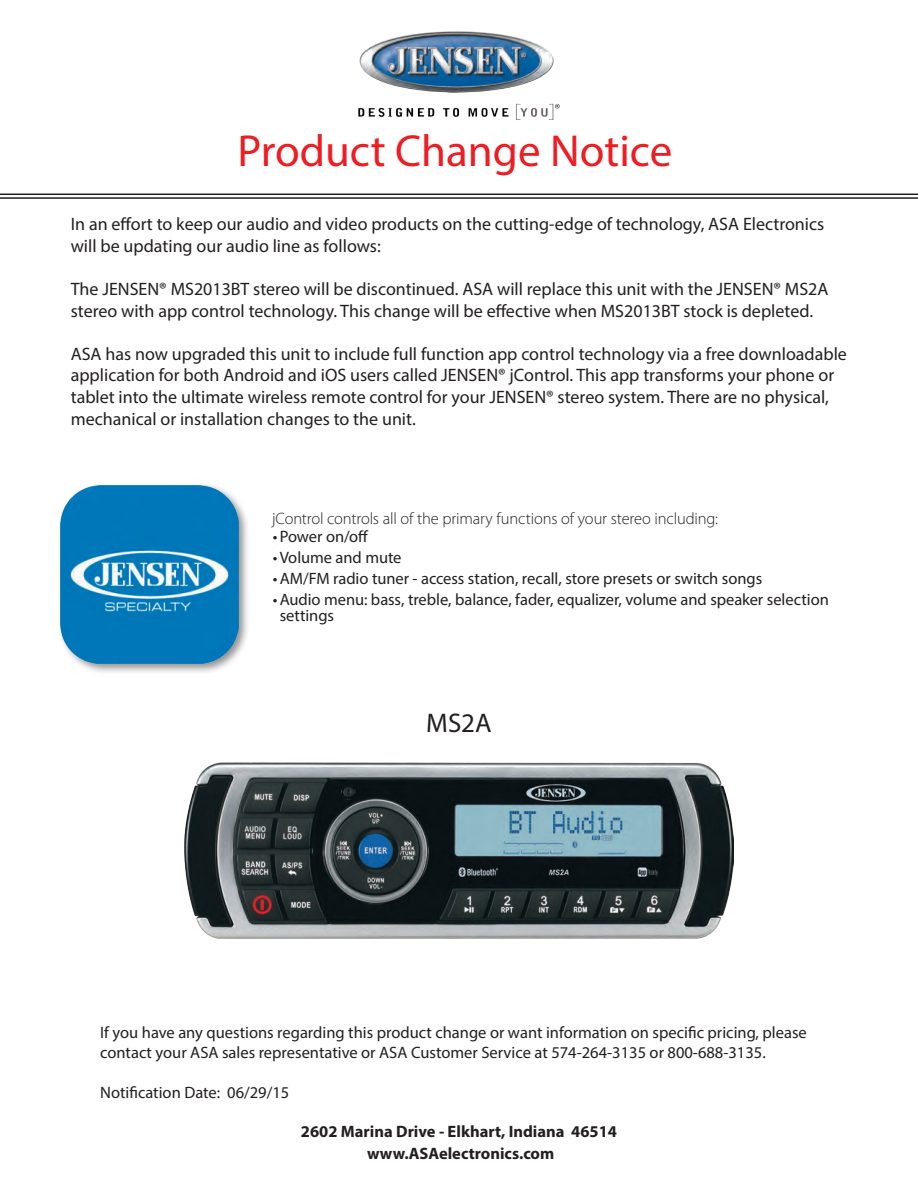
<style>
.page{position:relative;width:918px;height:1188px;background:#fff}
.page>*{position:absolute;margin:0;border:0;box-sizing:border-box;transform-origin:0 0}
.t1{font:45px "Myriad Pro";color:#ee1d23}
.t2{font:27px "Myriad Pro";color:#231f20}
.t3{font:18px/21.6px "Myriad Pro";color:#231f20}
.BULLETS{font:16.5px/19.8px "Myriad Pro";color:#231f20}
.PRODUCT_FEATURES_h{font:300 16.5px "Myriad Pro";letter-spacing:-.01em;color:#231f20}
.t4{font:700 16.5px "Myriad Pro";color:#231f20}
</style>
<div class="page">
<img style="left:358px;top:31px;width:202px;height:89px">
<hr style="left:0;top:194px;width:918px;height:1px;background:#231f20">
<hr style="left:0;top:197px;width:918px;height:2px;background:#231f20">
<div style="left:58px;top:483px;width:193px;height:192px;background:#231f20;opacity:.5"></div>
<img style="left:60px;top:485px;width:178px;height:178px">
<img style="left:184px;top:763px;width:550px;height:176px">
<p class="t1" style="left:238px;top:124px;width:436px">Product Change Notice</p>
<p class="t3" style="left:71px;top:213px;width:755px">In an effort to keep our audio and video products on the cutting-edge of technology, ASA Electronics will be updating our audio line as follows:</p>
<p class="t3" style="left:71px;top:278px;width:759px">The JENSEN® MS2013BT stereo will be discontinued. ASA will replace this unit with the JENSEN® MS2A stereo with app control technology. This change will be effective when MS2013BT stock is depleted.</p>
<p class="t3" style="left:71px;top:343px;width:778px">ASA has now upgraded this unit to include full function app control technology via a free downloadable application for both Android and iOS users called JENSEN® jControl. This app transforms your phone or tablet into the ultimate wireless remote control for your JENSEN® stereo system. There are no physical, mechanical or installation changes to the unit.</p>
<p class="PRODUCT_FEATURES_h" style="left:272px;top:509px;width:447px">jControl controls all of the primary functions of your stereo including:</p>
<p class="BULLETS" style="left:273px;top:526px;width:97px">•Power on/off</p>
<p class="BULLETS" style="left:273px;top:547px;width:130px">•Volume and mute</p>
<p class="BULLETS" style="left:273px;top:568px;width:491px">•AM/FM radio tuner - access station, recall, store presets or switch songs</p>
<p class="BULLETS" style="left:280px;top:591px;width:551px;line-height:16.5px;text-indent:-7px">•Audio menu: bass, treble, balance, fader, equalizer, volume and speaker selection settings</p>
<p class="t2" style="left:426px;top:707px;width:67px">MS2A</p>
<p class="BULLETS" style="left:100px;top:1023px;width:708px">If you have any questions regarding this product change or want information on specific pricing, please contact your ASA sales representative or ASA Customer Service at 574-264-3135 or 800-688-3135.</p>
<p class="BULLETS" style="left:100px;top:1082px;width:191px">Notification Date: 06/29/15</p>
<p class="t4" style="left:301px;top:1121px;width:318px">2602 Marina Drive - Elkhart, Indiana 46514</p>
<p class="t4" style="left:367px;top:1143px;width:189px">www.ASAelectronics.com</p>
</div>
